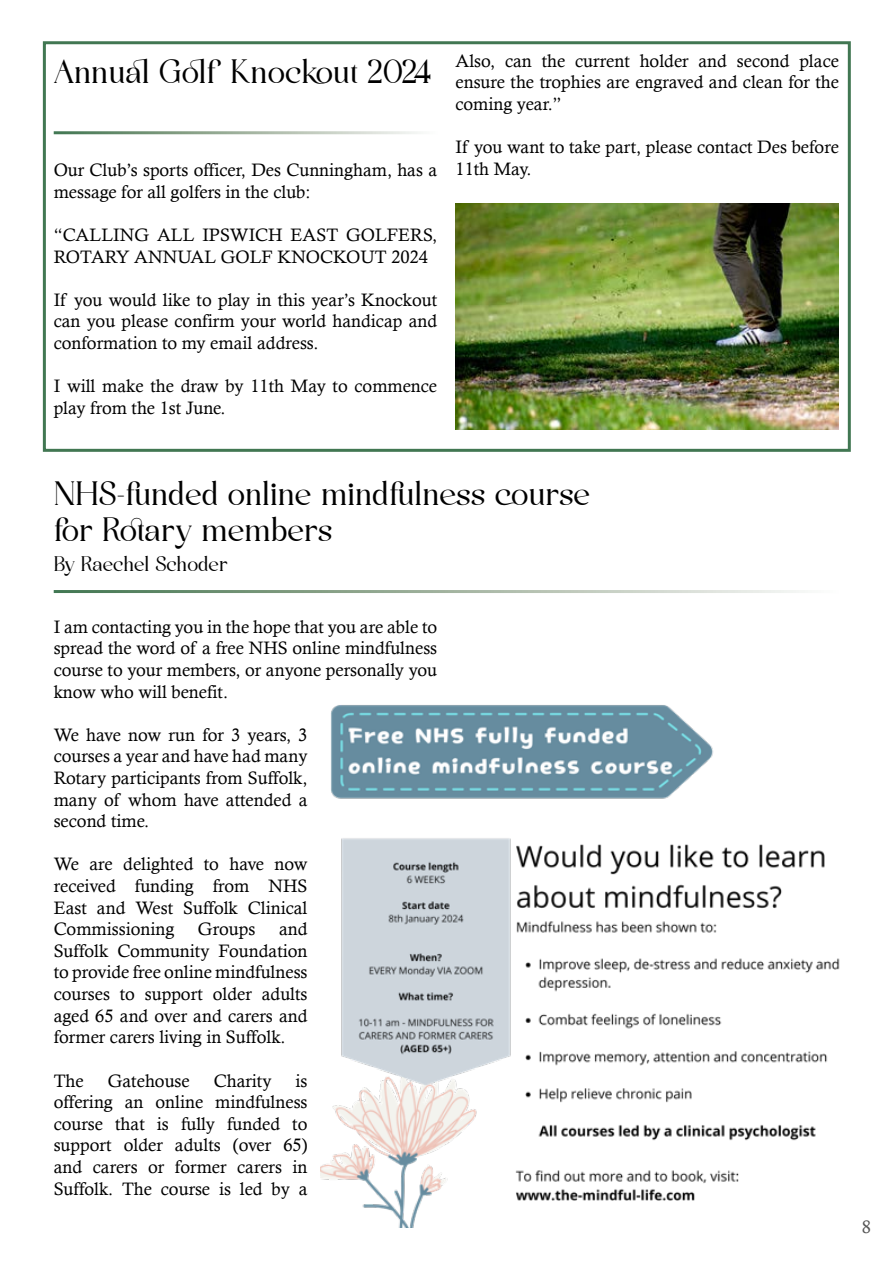
<style>
.page{position:relative;width:893px;height:1263px;background:#fff}
.page>*{position:absolute;margin:0;border:0;box-sizing:border-box;transform-origin:0 0}
.t1{font:24px/36px "agright";color:#000}
.t2{font:18px/21.6px "Calisto";color:#000;text-align:justify}
.t3{font:18px "Calisto";color:#545454}
.t4{font:15px "agright";color:#000}
</style>
<div class="page">
<div style="left:43px;top:41px;width:808px;height:411px;border:3px solid #417752"></div>
<img style="left:455px;top:203px;width:384px;height:226px">
<img style="left:320px;top:705px;width:520px;height:522px">
<h1 class="t1" style="left:54px;top:57px;width:378px">Annual Golf Knockout 2024</h1>
<p class="t2" style="left:455px;top:50px;width:385px">Also, can the current holder and second place ensure the trophies are engraved and clean for the coming year.”</p>
<p class="t2" style="left:455px;top:136px;width:385px">If you want to take part, please contact Des before<br>11th May.</p>
<p class="t2" style="left:54px;top:159px;width:385px">Our Club’s sports officer, Des Cunningham, has a message for all golfers in the club:</p>
<p class="t2" style="left:54px;top:224px;width:385px">“CALLING ALL IPSWICH EAST GOLFERS,<br>ROTARY ANNUAL GOLF KNOCKOUT 2024</p>
<p class="t2" style="left:54px;top:289px;width:385px">If you would like to play in this year’s Knockout can you please confirm your world handicap and conformation to my email address.</p>
<p class="t2" style="left:54px;top:375px;width:385px">I will make the draw by 11th May to commence play from the 1st June.</p>
<h1 class="t1" style="left:54px;top:479px;width:538px">NHS-funded online mindfulness course for Rotary members</h1>
<p class="t4" style="left:54px;top:557px;width:175px">By Raechel Schoder</p>
<p class="t2" style="left:54px;top:616px;width:385px">I am contacting you in the hope that you are able to spread the word of a free NHS online mindfulness course to your members, or anyone personally you know who will benefit.</p>
<p class="t2" style="left:54px;top:724px;width:255px">We have now run for 3 years, 3 courses a year and have had many Rotary participants from Suffolk, many of whom have attended a second time.</p>
<p class="t2" style="left:54px;top:853px;width:255px">We are delighted to have now received funding from NHS East and West Suffolk Clinical Commissioning</p>
<p class="t2" style="left:54px;top:918px;width:255px;text-indent:225px">and Suffolk Community Foundation to provide free online mindfulness courses to support older adults aged 65 and over and carers and former carers living in Suffolk.</p>
<p class="t2" style="left:54px;top:1069px;width:31px">The</p>
<p class="t2" style="left:108px;top:1069px;width:84px">Gatehouse</p>
<p class="t2" style="left:214px;top:1069px;width:59px">Charity</p>
<p class="t2" style="left:198px;top:918px;width:59px">Groups</p>
<p class="t2" style="left:54px;top:1069px;width:255px;text-indent:242px">is offering an online mindfulness course that is fully funded to support older adults (over 65) and carers or former carers in Suffolk. The course is led by a</p>
<p class="t3" style="left:862px;top:1216px;width:11px">8</p>
</div>
